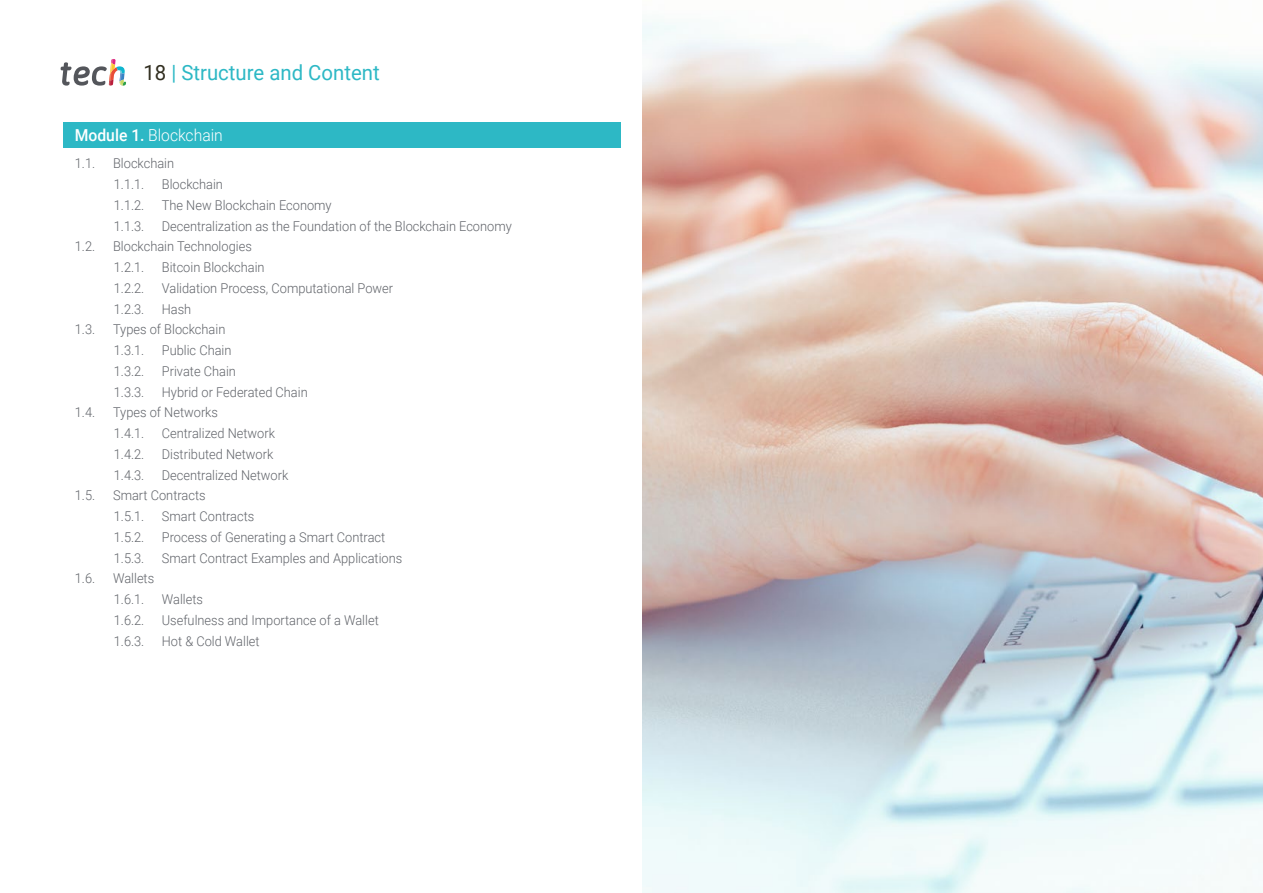
<style>
.page{position:relative;width:1263px;height:893px;background:#fff}
.page>*{position:absolute;margin:0;border:0;box-sizing:border-box;transform-origin:0 0}
.t1{font:21px "Roboto";color:#2db8c5}
.t2{font:300 16.5px "Roboto";color:#fff;scale:.95 1}
.t3{font:300 13.5px/20.7px "Roboto";color:#61646a;scale:.95 1}
.s1{color:#312e20}
.s2{font-weight:500}
</style>
<div class="page">
<div style="left:64px;top:122px;width:557px;height:25px;background:#2db8c5"></div>
<svg style="left:61px;top:59px;width:65px;height:27px"></svg>
<img style="left:642px;top:0;width:621px;height:893px">
<h1 class="t1" style="left:144px;top:57px;width:238px"><span class="s1">18</span> | Structure and Content</h1>
<p class="t2" style="left:75px;top:124px;width:157px"><span class="s2">Module 1.</span> Blockchain</p>
<p class="t3" style="left:75px;top:153px;width:23px">1.1.</p>
<p class="t3" style="left:113px;top:153px;width:66px">Blockchain<br>1.1.1.</p>
<p class="t3" style="left:162px;top:173px;width:66px">Blockchain</p>
<p class="t3" style="left:114px;top:194px;width:34px">1.1.2.</p>
<p class="t3" style="left:162px;top:194px;width:180px">The New Blockchain Economy</p>
<p class="t3" style="left:114px;top:215px;width:34px">1.1.3.</p>
<p class="t3" style="left:162px;top:215px;width:370px">Decentralization as the Foundation of the Blockchain Economy</p>
<p class="t3" style="left:75px;top:236px;width:23px">1.2.</p>
<p class="t3" style="left:113px;top:236px;width:147px">Blockchain Technologies<br>1.2.1.</p>
<p class="t3" style="left:162px;top:256px;width:110px">Bitcoin Blockchain</p>
<p class="t3" style="left:114px;top:277px;width:34px">1.2.2.</p>
<p class="t3" style="left:162px;top:277px;width:245px">Validation Process, Computational Power</p>
<p class="t3" style="left:114px;top:298px;width:34px">1.2.3.</p>
<p class="t3" style="left:162px;top:298px;width:33px">Hash</p>
<p class="t3" style="left:75px;top:319px;width:23px">1.3.</p>
<p class="t3" style="left:113px;top:319px;width:120px">Types of Blockchain<br>1.3.1.</p>
<p class="t3" style="left:162px;top:339px;width:75px">Public Chain</p>
<p class="t3" style="left:114px;top:360px;width:34px">1.3.2.</p>
<p class="t3" style="left:162px;top:360px;width:79px">Private Chain</p>
<p class="t3" style="left:114px;top:381px;width:34px">1.3.3.</p>
<p class="t3" style="left:162px;top:381px;width:155px">Hybrid or Federated Chain</p>
<p class="t3" style="left:75px;top:402px;width:23px">1.4.</p>
<p class="t3" style="left:113px;top:402px;width:112px">Types of Networks<br>1.4.1.</p>
<p class="t3" style="left:162px;top:422px;width:121px">Centralized Network</p>
<p class="t3" style="left:114px;top:443px;width:34px">1.4.2.</p>
<p class="t3" style="left:162px;top:443px;width:119px">Distributed Network</p>
<p class="t3" style="left:114px;top:464px;width:34px">1.4.3.</p>
<p class="t3" style="left:162px;top:464px;width:135px">Decentralized Network</p>
<p class="t3" style="left:75px;top:485px;width:23px">1.5.</p>
<p class="t3" style="left:113px;top:485px;width:99px">Smart Contracts<br>1.5.1.</p>
<p class="t3" style="left:162px;top:505px;width:99px">Smart Contracts</p>
<p class="t3" style="left:114px;top:526px;width:34px">1.5.2.</p>
<p class="t3" style="left:162px;top:526px;width:237px">Process of Generating a Smart Contract</p>
<p class="t3" style="left:114px;top:547px;width:34px">1.5.3.</p>
<p class="t3" style="left:162px;top:547px;width:255px">Smart Contract Examples and Applications</p>
<p class="t3" style="left:75px;top:568px;width:23px">1.6.</p>
<p class="t3" style="left:113px;top:568px;width:45px">Wallets<br>1.6.1.</p>
<p class="t3" style="left:162px;top:588px;width:45px">Wallets</p>
<p class="t3" style="left:114px;top:609px;width:34px">1.6.2.</p>
<p class="t3" style="left:162px;top:609px;width:230px">Usefulness and Importance of a Wallet</p>
<p class="t3" style="left:114px;top:630px;width:34px">1.6.3.</p>
<p class="t3" style="left:162px;top:630px;width:104px">Hot &amp; Cold Wallet</p>
</div>
